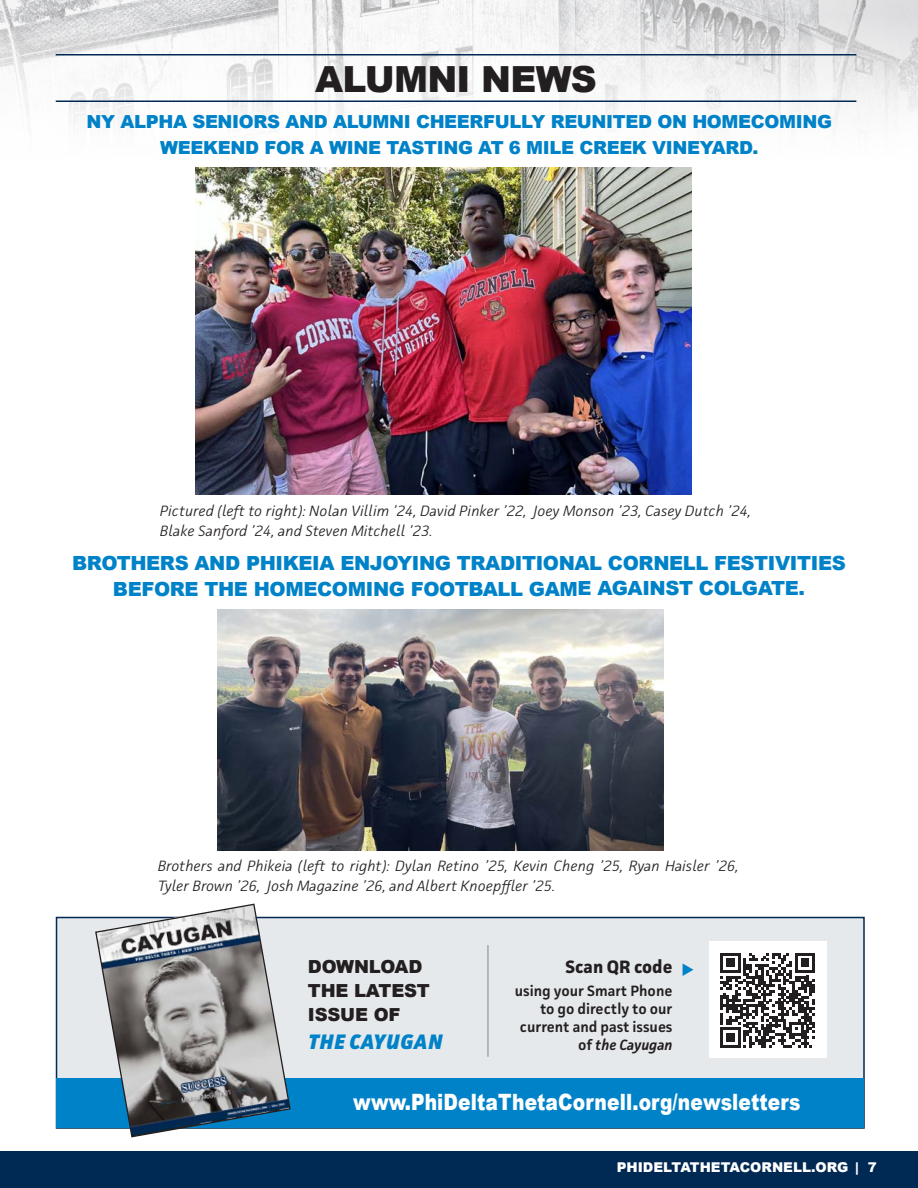
<style>
.page{position:relative;width:918px;height:1188px;background:#fff}
.page>*{position:absolute;margin:0;border:0;box-sizing:border-box;transform-origin:0 0}
.column_header_in_rules{font:900 36px "Arial";letter-spacing:-.02em;color:#231f20}
.Body{font:900 22.5px "Arial";letter-spacing:.005em;color:#fff;scale:.83 1}
.Body-2{font:italic 800 21px "Facit";letter-spacing:.04em;color:#0082c8}
.Headline{font:900 19.5px/25.5px "Arial";letter-spacing:-.02em;color:#0082c8;text-align:center}
.Headline-2{font:900 18px/25.5px "Arial";letter-spacing:-.02em;color:#0082c8;text-align:center}
.Body-3{font:900 18px/24px "Arial";letter-spacing:-.01em;color:#231f20}
.Body-4{font:700 18px "Facit";color:#231f20}
.Body-5{font:italic 300 15px/19.5px "Facit";letter-spacing:.005em;color:#231f20;scale:1.05 1}
.Body-6{font:600 15px/18px "Facit";color:#231f20;text-align:right}
.Body-7{font:900 13.5px "Arial";color:#fff}
.s1{font-style:italic}
</style>
<div class="page">
<div style="left:0;top:1151px;width:918px;height:37px;background:#002953"></div>
<div style="left:56px;top:917px;width:809px;height:212px;background:#e6e9eb;border:2px solid #002953"></div>
<div style="left:57px;top:1079px;width:807px;height:49px;background:#0082c8"></div>
<div style="left:709px;top:941px;width:118px;height:117px;background:#fff"></div>
<svg style="left:720px;top:953px;width:95px;height:94px"></svg>
<hr style="left:488px;top:945px;width:1px;height:112px;background:#231f20">
<img style="left:217px;top:609px;width:446px;height:242px">
<img style="left:196px;top:168px;width:496px;height:327px">
<img style="left:0;top:0;width:918px;height:168px">
<hr style="left:56px;top:54px;width:800px;height:2px;background:#002953">
<hr style="left:56px;top:100px;width:800px;height:2px;background:#002953">
<svg style="left:94px;top:903px;width:197px;height:235px"></svg>
<p class="column_header_in_rules" style="left:315px;top:53px;width:283px">ALUMNI NEWS</p>
<p class="Headline-2" style="left:87px;top:109px;width:747px">NY ALPHA SENIORS AND ALUMNI CHEERFULLY REUNITED ON HOMECOMING<br>WEEKEND FOR A WINE TASTING AT 6 MILE CREEK VINEYARD.</p>
<p class="Body-5" style="left:160px;top:501px;width:565px">Pictured (left to right): Nolan Villim ’24, David Pinker ’22, Joey Monson ’23, Casey Dutch ’24,<br>Blake Sanford ’24, and Steven Mitchell ’23.</p>
<p class="Headline" style="left:72px;top:550px;width:775px">BROTHERS AND PHIKEIA ENJOYING TRADITIONAL CORNELL FESTIVITIES<br>BEFORE THE HOMECOMING FOOTBALL GAME AGAINST COLGATE.</p>
<p class="Body-5" style="left:158px;top:856px;width:555px">Brothers and Phikeia (left to right): Dylan Retino ’25, Kevin Cheng ’25, Ryan Haisler ’26,<br>Tyler Brown ’26, Josh Magazine ’26, and Albert Knoepffler ’25.</p>
<p class="Body-3" style="left:308px;top:954px;width:116px">DOWNLOAD</p>
<p class="Body-3" style="left:308px;top:978px;width:124px">THE LATEST<br>ISSUE OF</p>
<p class="Body-2" style="left:308px;top:1029px;width:135px">THE CAYUGAN</p>
<p class="Body-4" style="left:565px;top:956px;width:109px">Scan QR code</p>
<p class="Body-6" style="left:515px;top:982px;width:159px">using your Smart Phone to go directly to our current and past issues of <span class="s1">the Cayugan</span></p>
<p class="Body" style="left:353px;top:1086px;width:541px">www.PhiDeltaThetaCornell.org/newsletters</p>
<p class="Body-7" style="left:617px;top:1157px;width:262px">PHIDELTATHETACORNELL.ORG | 7</p>
<p class="Body-7" style="left:623px;top:1157px;width:262px">PHIDELTATHETACORNELL.ORG | 7</p>
</div>
